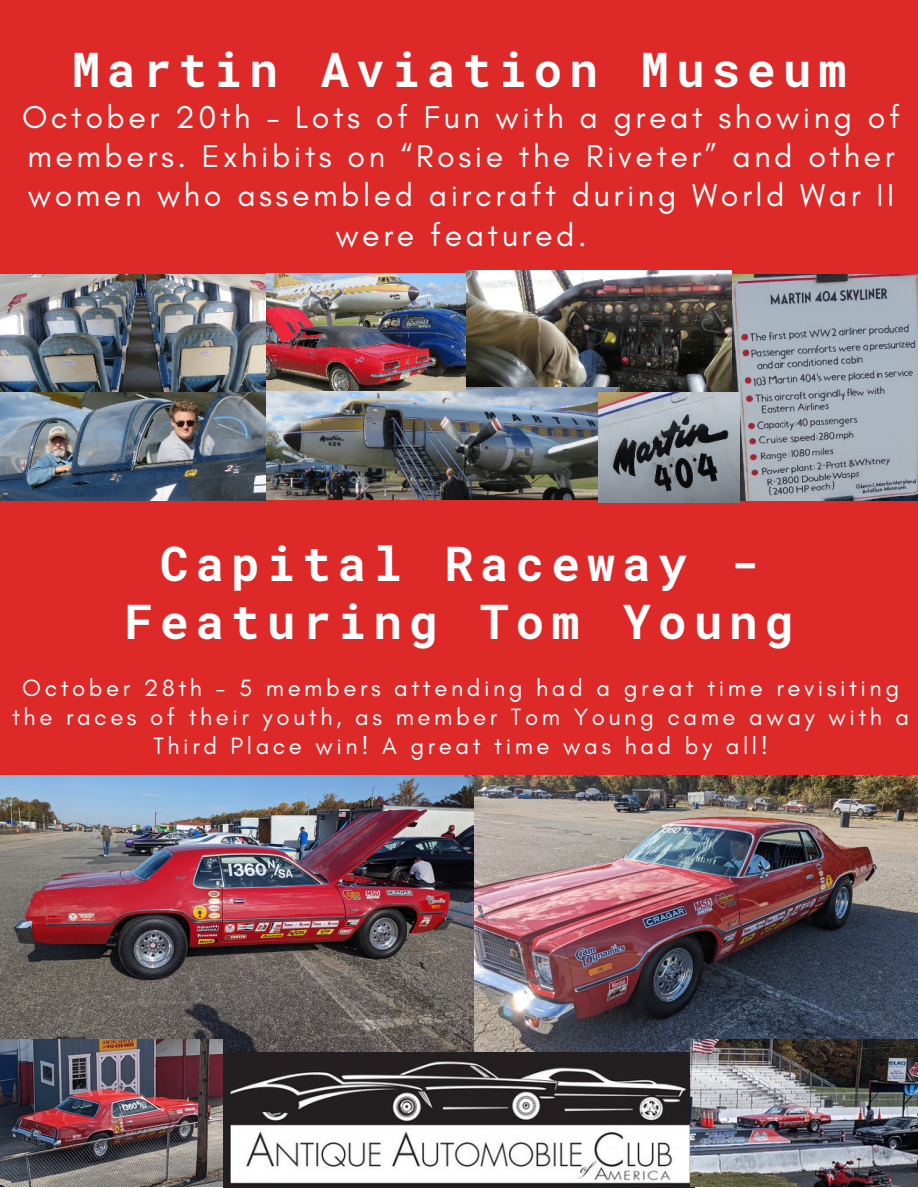
<style>
.page{position:relative;width:918px;height:1188px;background:#fff}
.page>*{position:absolute;margin:0;border:0;box-sizing:border-box;transform-origin:0 0}
.t1{font:700 47.55px/58.5px "Roboto Mono";letter-spacing:.15em;color:#fdfdfd;text-align:center}
.t2{font:32.1px/39.3px "Glacial Indifference";letter-spacing:.11em;color:#fdfdfd;text-align:center}
.t3{font:24px/29.2px "Glacial Indifference";letter-spacing:.15em;color:#fdfdfd;text-align:center}
</style>
<div class="page">
<div style="left:0;top:0;width:918px;height:274px;background:#de2929"></div>
<img style="left:224px;top:1051px;width:470px;height:137px">
<div style="left:0;top:500px;width:918px;height:276px;background:#de2929"></div>
<img style="left:1px;top:274px;width:265px;height:118px">
<img style="left:0;top:392px;width:266px;height:108px">
<img style="left:731px;top:274px;width:187px;height:226px">
<img style="left:466px;top:271px;width:265px;height:121px">
<img style="left:267px;top:387px;width:352px;height:113px">
<img style="left:599px;top:392px;width:140px;height:110px">
<img style="left:267px;top:274px;width:199px;height:117px">
<img style="left:0;top:776px;width:918px;height:275px">
<img style="left:0;top:1040px;width:223px;height:146px">
<img style="left:690px;top:1040px;width:228px;height:146px">
<h1 class="t1" style="left:72px;top:39px;width:777px">Martin Aviation Museum</h1>
<h2 class="t2" style="left:22px;top:98px;width:880px">October 20th - Lots of Fun with a great showing of members. Exhibits on “Rosie the Riveter” and other women who assembled aircraft during World War II were featured.</h2>
<h1 class="t1" style="left:125px;top:533px;width:670px">Capital Raceway -<br>Featuring Tom Young</h1>
<p class="t3" style="left:12px;top:673px;width:899px">October 28th - 5 members attending had a great time revisiting the races of their youth, as member Tom Young came away with a<br>Third Place win! A great time was had by all!</p>
</div>
